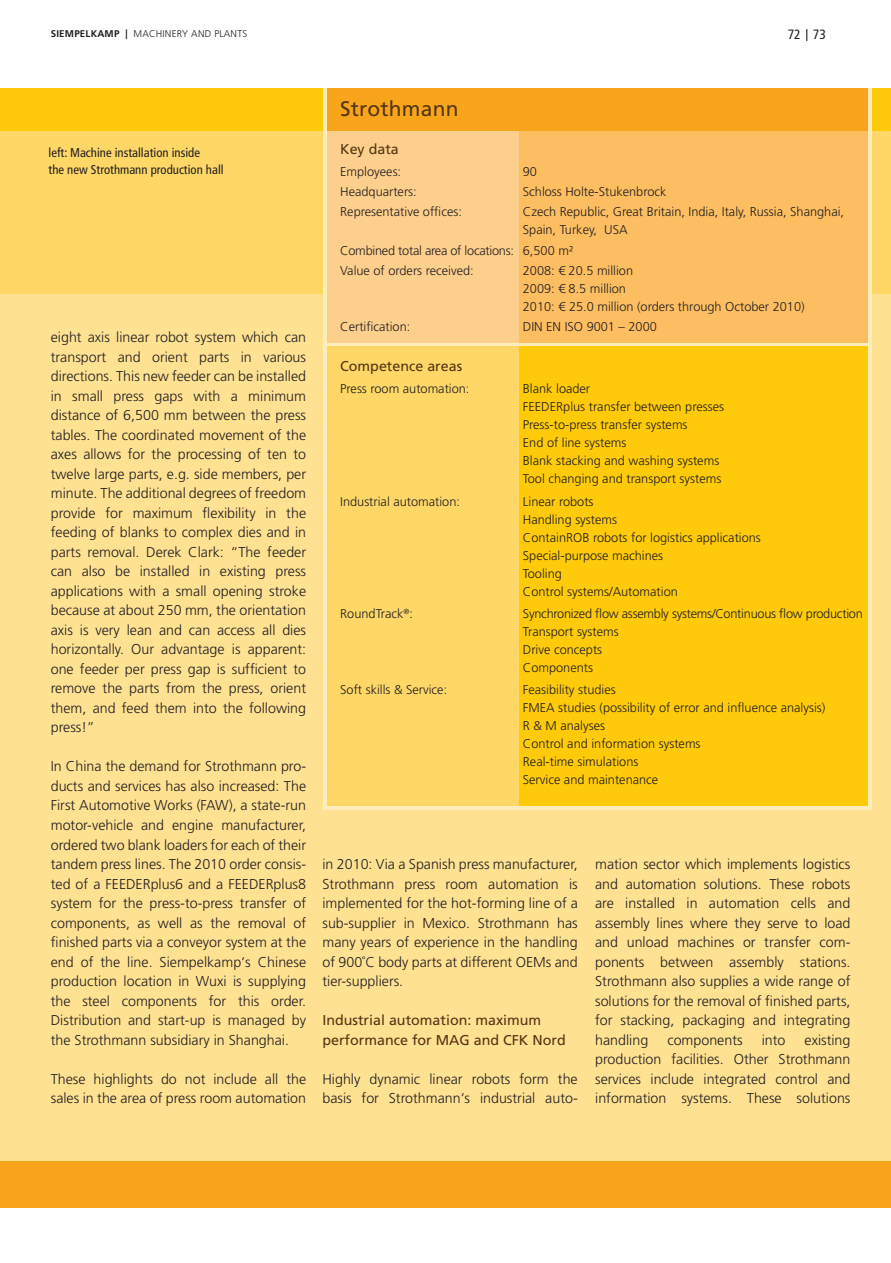
<style>
.page{position:relative;width:891px;height:1263px;background:#fff}
.page>*{position:absolute;margin:0;border:0;box-sizing:border-box;transform-origin:0 0}
.t1{font:21px "Frutiger CE";letter-spacing:.01em;color:#543614}
.t2{font:300 14.25px/19.5px "Frutiger";color:#231f20;text-align:justify}
.t3{font:14.25px/19.5px "Frutiger CE";color:#543614}
.t4{font:14.25px "Frutiger";color:#543614}
.t5{font:condensed 13.5px "Frutiger";color:#231f20}
.t6{font:300 12.75px/18px "Frutiger";color:#231f20}
.t7{font:300 12.75px/18px "Frutiger";letter-spacing:-.02em;color:#231f20}
.t8{font:condensed 12.75px/16.5px "Frutiger";color:#231f20}
.t9{font:300 9.75px "Frutiger";letter-spacing:.02em;color:#231f20}
.s1{font-family:"Frutiger CE";font-weight:700}
.s2{font-family:"Linotype Euro Font Ato F";font-weight:400}
</style>
<div class="page">
<div style="left:0;top:89px;width:890px;height:1118px;background:#ffe192"></div>
<div style="left:0;top:89px;width:890px;height:42px;background:#feca0a"></div>
<div style="left:0;top:1160px;width:890px;height:47px;background:#f9a51b"></div>
<svg style="left:806px;top:29px;width:1px;height:12px"></svg>
<div style="left:0;top:131px;width:890px;height:162px;background:#fed767"></div>
<div style="left:323px;top:89px;width:548px;height:720px;background:#feedbb"></div>
<div style="left:327px;top:131px;width:540px;height:211px;background:#fdcf8c"></div>
<div style="left:518px;top:131px;width:349px;height:211px;background:#fdbe62"></div>
<div style="left:327px;top:347px;width:519px;height:459px;background:#fed767"></div>
<div style="left:518px;top:347px;width:349px;height:459px;background:#feca0a"></div>
<div style="left:327px;top:89px;width:540px;height:42px;background:#f9a51b"></div>
<p class="t9" style="left:51px;top:29px;width:198px"><span class="s1">SIEMPELKAMP |</span> MACHINERY AND PLANTS</p>
<p class="t5" style="left:787px;top:29px;width:40px">72 73</p>
<p class="t8" style="left:49px;top:146px;width:176px">left: Machine installation inside<br>the new Strothmann production hall</p>
<p class="t2" style="left:51px;top:329px;width:257px">eight axis linear robot system which can transport and orient parts in various directions. This new feeder can be installed in small press gaps with a minimum distance of 6,500 mm between the press tables. The coordinated movement of the axes allows for the processing of ten to twelve large parts, e.g. side members, per minute. The additional degrees of freedom provide for maximum flexibility in the feeding of blanks to complex dies and in parts removal. Derek Clark: “The feeder can also be installed in existing press applications with a small opening stroke because at about 250 mm, the orientation axis is very lean and can access all dies horizontally. Our advantage is apparent: one feeder per press gap is sufficient to remove the parts from the press, orient them, and feed them into the following press!”</p>
<p class="t2" style="left:51px;top:758px;width:257px">In China the demand for Strothmann pro&shy;ducts and services has also increased: The First Automotive Works (FAW), a state-run motor-vehicle and engine manufacturer, ordered two blank loaders for each of their tandem press lines. The 2010 order consis&shy;ted of a FEEDERplus6 and a FEEDERplus8 system for the press-to-press transfer of components, as well as the removal of finished parts via a conveyor system at the end of the line. Siempelkamp‘s Chinese production location in Wuxi is supplying the steel components for this order.<br>Distribution and start-up is managed by the Strothmann subsidiary in Shanghai.</p>
<p class="t2" style="left:51px;top:1070px;width:257px">These highlights do not include all the sales in the area of press room automation</p>
<h1 class="t1" style="left:340px;top:100px;width:120px">Strothmann</h1>
<p class="t4" style="left:340px;top:143px;width:60px">Key data</p>
<p class="t6" style="left:340px;top:164px;width:62px">Employees:</p>
<p class="t6" style="left:522px;top:164px;width:16px">90</p>
<p class="t6" style="left:340px;top:184px;width:78px">Headquarters:</p>
<p class="t6" style="left:522px;top:184px;width:145px">Schloss Holte-Stukenbrock</p>
<p class="t6" style="left:340px;top:204px;width:123px">Representative offices:</p>
<p class="t6" style="left:522px;top:204px;width:322px">Czech Republic, Great Britain, India, Italy, Russia, Shanghai,<br>Spain, Turkey, USA</p>
<p class="t7" style="left:340px;top:241px;width:235px;line-height:20.1px">Combined total area of locations: 6,500 m²<br>Value of orders received:</p>
<p class="t6" style="left:522px;top:262px;width:283px">2008: <span class="s2">1</span> 20.5 million<br>2009: <span class="s2">1</span> 8.5 million<br>2010: <span class="s2">1</span> 25.0 million (orders through October 2010)</p>
<p class="t6" style="left:340px;top:318px;width:72px">Certification:</p>
<p class="t6" style="left:522px;top:318px;width:135px">DIN EN ISO 9001 – 2000</p>
<p class="t4" style="left:340px;top:360px;width:123px">Competence areas</p>
<p class="t6" style="left:340px;top:381px;width:131px">Press room automation:</p>
<p class="t6" style="left:522px;top:381px;width:202px">Blank loader<br>FEEDERplus transfer between presses<br>Press-to-press transfer systems<br>End of line systems<br>Blank stacking and washing systems<br>Tool changing and transport systems</p>
<p class="t6" style="left:340px;top:493px;width:121px">Industrial automation:</p>
<p class="t6" style="left:522px;top:493px;width:239px">Linear robots<br>Handling systems<br>ContainROB robots for logistics applications<br>Special-purpose machines<br>Tooling<br>Control systems/Automation</p>
<p class="t6" style="left:340px;top:605px;width:74px">RoundTrack<sup>®</sup>:</p>
<p class="t7" style="left:522px;top:605px;width:341px">Synchronized flow assembly systems/Continuous flow production<br>Transport systems<br>Drive concepts<br>Components</p>
<p class="t6" style="left:340px;top:682px;width:108px">Soft skills &amp; Service:</p>
<p class="t6" style="left:522px;top:682px;width:304px">Feasibility studies<br>FMEA studies (possibility of error and influence analysis)<br>R &amp; M analyses<br>Control and information systems<br>Real-time simulations<br>Service and maintenance</p>
<p class="t2" style="left:322px;top:855px;width:257px">in 2010: Via a Spanish press manufacturer, Strothmann press room automation is implemented for the hot-forming line of a sub-supplier in Mexico. Strothmann has many years of experience in the handling of 900˚C body parts at different OEMs and tier-suppliers.</p>
<p class="t3" style="left:322px;top:1011px;width:245px">Industrial automation: maximum performance for MAG and CFK Nord</p>
<p class="t2" style="left:322px;top:1070px;width:257px">Highly dynamic linear robots form the basis for Strothmann‘s industrial auto-</p>
<p class="t2" style="left:595px;top:855px;width:257px">mation sector which implements logistics and automation solutions. These robots are installed in automation cells and assembly lines where they serve to load and unload machines or transfer com&shy;ponents between assembly stations.<br>Strothmann also supplies a wide range of solutions for the removal of finished parts, for stacking, packaging and integrating handling</p>
<p class="t2" style="left:595px;top:1031px;width:257px;text-indent:209px">existing production facilities. Other Strothmann services include integrated control and information systems. These solutions</p>
<p class="t2" style="left:667px;top:1031px;width:77px">components</p>
<p class="t2" style="left:761px;top:1031px;width:25px">into</p>
</div>
